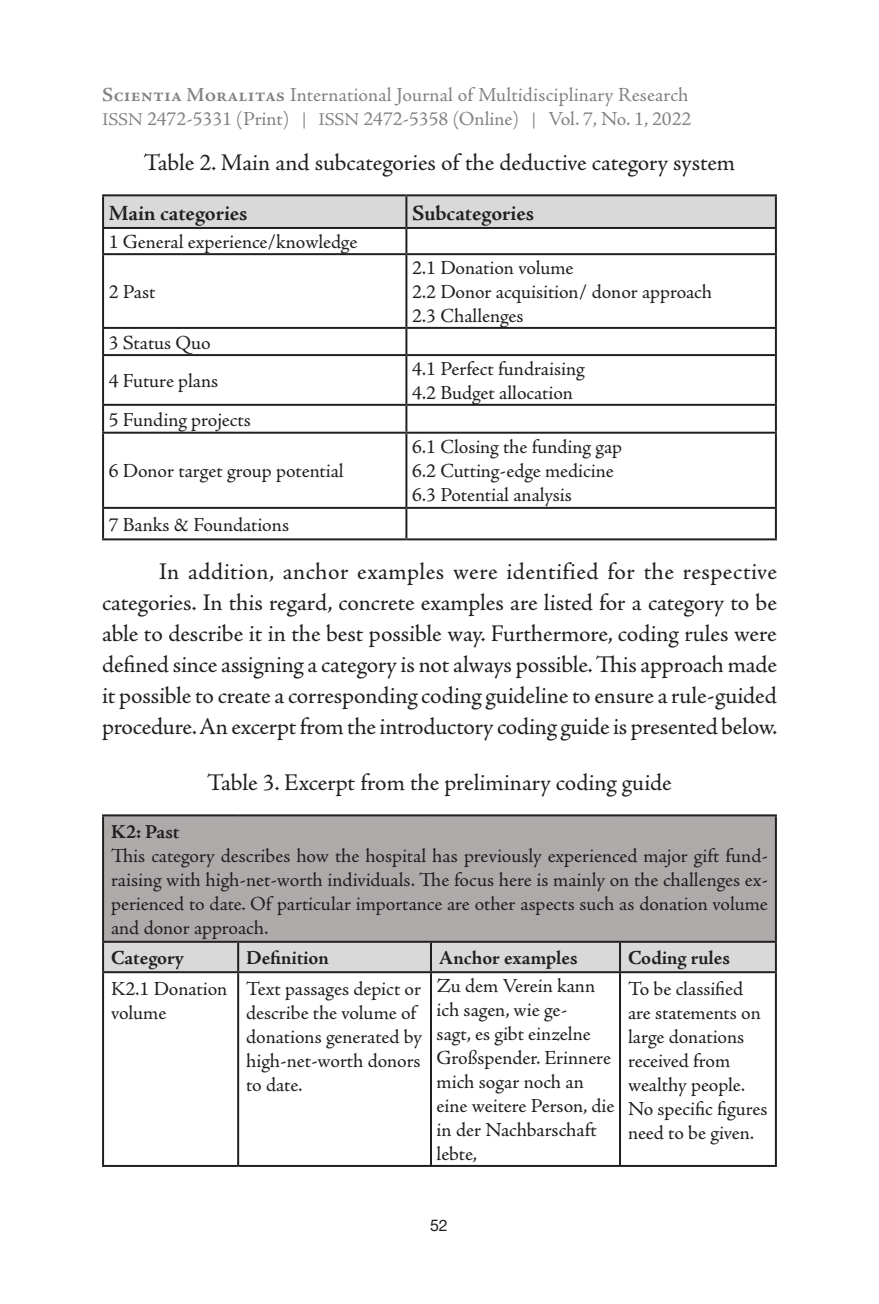
<style>
.page{position:relative;width:879px;height:1304px;background:#fff}
.page>*{position:absolute;margin:0;border:0;box-sizing:border-box;transform-origin:0 0}
.Body_text{font:24px/31px "Adobe Jenson Pro";letter-spacing:-.005em;color:#231f20;text-align:justify}
.t1{font:700 22px "Adobe Jenson Pro";letter-spacing:-.005em;color:#231f20}
.t2{font:20px/24px "Adobe Jenson Pro";letter-spacing:-.005em;color:#231f20}
.t3{font:20px/24px "Adobe Jenson Pro";color:#808285}
.t4{font:700 20px "Adobe Jenson Pro";letter-spacing:-.005em;color:#231f20}
.t5{font:16px "Helvetica Neue";color:#231f20}
.s1{font-weight:600}
.s2{font-size:18px}
.s3{font-family:"Helvetica Neue";font-size:16px}
</style>
<div class="page">
<div style="left:104px;top:196px;width:671px;height:31px;background:#d9d9d9"></div>
<hr style="left:102px;top:194px;width:304px;height:2px;background:#231f20">
<hr style="left:102px;top:196px;width:2px;height:31px;background:#231f20">
<hr style="left:406px;top:194px;width:371px;height:2px;background:#231f20">
<hr style="left:405px;top:196px;width:2px;height:31px;background:#231f20">
<hr style="left:775px;top:196px;width:2px;height:31px;background:#231f20">
<hr style="left:102px;top:227px;width:304px;height:2px;background:#231f20">
<hr style="left:102px;top:229px;width:2px;height:24px;background:#231f20">
<hr style="left:406px;top:227px;width:371px;height:2px;background:#231f20">
<hr style="left:405px;top:229px;width:2px;height:24px;background:#231f20">
<hr style="left:775px;top:229px;width:2px;height:24px;background:#231f20">
<hr style="left:102px;top:253px;width:304px;height:2px;background:#231f20">
<hr style="left:102px;top:255px;width:2px;height:72px;background:#231f20">
<hr style="left:406px;top:253px;width:371px;height:2px;background:#231f20">
<hr style="left:405px;top:255px;width:2px;height:72px;background:#231f20">
<hr style="left:775px;top:255px;width:2px;height:72px;background:#231f20">
<hr style="left:102px;top:327px;width:304px;height:2px;background:#231f20">
<hr style="left:102px;top:329px;width:2px;height:25px;background:#231f20">
<hr style="left:406px;top:327px;width:371px;height:2px;background:#231f20">
<hr style="left:405px;top:329px;width:2px;height:25px;background:#231f20">
<hr style="left:775px;top:329px;width:2px;height:25px;background:#231f20">
<hr style="left:102px;top:354px;width:304px;height:2px;background:#231f20">
<hr style="left:102px;top:356px;width:2px;height:48px;background:#231f20">
<hr style="left:406px;top:354px;width:371px;height:2px;background:#231f20">
<hr style="left:405px;top:356px;width:2px;height:48px;background:#231f20">
<hr style="left:775px;top:356px;width:2px;height:48px;background:#231f20">
<hr style="left:102px;top:404px;width:304px;height:2px;background:#231f20">
<hr style="left:102px;top:406px;width:2px;height:26px;background:#231f20">
<hr style="left:406px;top:404px;width:371px;height:2px;background:#231f20">
<hr style="left:405px;top:406px;width:2px;height:26px;background:#231f20">
<hr style="left:775px;top:406px;width:2px;height:26px;background:#231f20">
<hr style="left:102px;top:432px;width:304px;height:2px;background:#231f20">
<hr style="left:102px;top:434px;width:2px;height:73px;background:#231f20">
<hr style="left:406px;top:432px;width:371px;height:2px;background:#231f20">
<hr style="left:405px;top:434px;width:2px;height:73px;background:#231f20">
<hr style="left:775px;top:434px;width:2px;height:73px;background:#231f20">
<hr style="left:102px;top:507px;width:304px;height:2px;background:#231f20">
<hr style="left:102px;top:509px;width:2px;height:29px;background:#231f20">
<hr style="left:406px;top:507px;width:371px;height:2px;background:#231f20">
<hr style="left:405px;top:509px;width:2px;height:29px;background:#231f20">
<hr style="left:775px;top:509px;width:2px;height:29px;background:#231f20">
<hr style="left:102px;top:538px;width:304px;height:2px;background:#231f20">
<hr style="left:406px;top:538px;width:371px;height:2px;background:#231f20">
<div style="left:103px;top:815px;width:673px;height:127px;background:#aeaaaa"></div>
<div style="left:104px;top:943px;width:671px;height:28px;background:#d9d9d9"></div>
<hr style="left:102px;top:814px;width:136px;height:2px;background:#231f20">
<hr style="left:102px;top:816px;width:2px;height:125px;background:#231f20">
<hr style="left:238px;top:814px;width:193px;height:2px;background:#231f20">
<hr style="left:431px;top:814px;width:189px;height:2px;background:#231f20">
<hr style="left:620px;top:814px;width:157px;height:2px;background:#231f20">
<hr style="left:775px;top:816px;width:2px;height:125px;background:#231f20">
<hr style="left:102px;top:941px;width:136px;height:2px;background:#231f20">
<hr style="left:102px;top:943px;width:2px;height:28px;background:#231f20">
<hr style="left:238px;top:941px;width:193px;height:2px;background:#231f20">
<hr style="left:237px;top:943px;width:2px;height:28px;background:#231f20">
<hr style="left:431px;top:941px;width:189px;height:2px;background:#231f20">
<hr style="left:430px;top:943px;width:2px;height:28px;background:#231f20">
<hr style="left:620px;top:941px;width:157px;height:2px;background:#231f20">
<hr style="left:619px;top:943px;width:2px;height:28px;background:#231f20">
<hr style="left:775px;top:943px;width:2px;height:28px;background:#231f20">
<hr style="left:102px;top:971px;width:136px;height:2px;background:#231f20">
<hr style="left:102px;top:973px;width:2px;height:192px;background:#231f20">
<hr style="left:238px;top:971px;width:193px;height:2px;background:#231f20">
<hr style="left:237px;top:973px;width:2px;height:192px;background:#231f20">
<hr style="left:431px;top:971px;width:189px;height:2px;background:#231f20">
<hr style="left:430px;top:973px;width:2px;height:192px;background:#231f20">
<hr style="left:620px;top:971px;width:157px;height:2px;background:#231f20">
<hr style="left:619px;top:973px;width:2px;height:192px;background:#231f20">
<hr style="left:775px;top:973px;width:2px;height:192px;background:#231f20">
<hr style="left:102px;top:1165px;width:136px;height:2px;background:#231f20">
<hr style="left:238px;top:1165px;width:193px;height:2px;background:#231f20">
<hr style="left:431px;top:1165px;width:189px;height:2px;background:#231f20">
<hr style="left:620px;top:1165px;width:157px;height:2px;background:#231f20">
<p class="t3" style="left:102px;top:83px;width:591px"><span class="s1">Scientia Moralitas</span> International Journal of Multidisciplinary Research<br><span class="s2">ISSN</span> 2472-5331 (Print) <span class="s3">|</span> <span class="s2">ISSN</span> 2472-5358 (Online) <span class="s3">|</span> Vol. 7, No. 1, 2022</p>
<p class="Body_text" style="left:144px;top:148px;width:593px">Table 2. Main and subcategories of the deductive category system</p>
<p class="t1" style="left:109px;top:200px;width:140px">Main categories</p>
<p class="t1" style="left:412px;top:200px;width:124px">Subcategories</p>
<p class="t2" style="left:109px;top:230px;width:250px">1 General experience/knowledge</p>
<p class="t2" style="left:109px;top:280px;width:48px">2 Past</p>
<p class="t2" style="left:412px;top:256px;width:163px">2.1 Donation volume</p>
<p class="t2" style="left:412px;top:280px;width:301px">2.2 Donor acquisition/ donor approach</p>
<p class="t2" style="left:412px;top:304px;width:113px">2.3 Challenges</p>
<p class="t2" style="left:109px;top:331px;width:104px">3 Status Quo</p>
<p class="t2" style="left:109px;top:369px;width:111px">4 Future plans</p>
<p class="t2" style="left:109px;top:408px;width:144px">5 Funding projects</p>
<p class="t2" style="left:109px;top:460px;width:236px">6 Donor target group potential</p>
<p class="t2" style="left:412px;top:357px;width:174px">4.1 Perfect fundraising</p>
<p class="t2" style="left:412px;top:381px;width:162px">4.2 Budget allocation</p>
<p class="t2" style="left:412px;top:436px;width:211px">6.1 Closing the funding gap</p>
<p class="t2" style="left:412px;top:460px;width:203px">6.2 Cutting-edge medicine</p>
<p class="t2" style="left:412px;top:484px;width:161px">6.3 Potential analysis</p>
<p class="t2" style="left:109px;top:513px;width:182px">7 Banks &amp; Foundations</p>
<p class="Body_text" style="left:102px;top:557px;width:677px;text-indent:57px">In addition, anchor examples were identified for the respective categories. In this regard, concrete examples are listed for a category to be able to describe it in the best possible way. Furthermore, coding rules were defined since assigning a category is not always possible. This approach made it possible to create a corresponding coding guideline to ensure a rule-guided procedure. An excerpt from the introductory coding guide is presented below.</p>
<p class="Body_text" style="left:207px;top:768px;width:466px">Table 3. Excerpt from the preliminary coding guide</p>
<p class="t4" style="left:111px;top:820px;width:70px">K2: Past</p>
<p class="t2" style="left:111px;top:844px;width:658px;text-align:justify">This category describes how the hospital has previously experienced major gift fund&shy;raising with high-net-worth individuals. The focus here is mainly on the challenges ex&shy;perienced to date. Of particular importance are other aspects such as donation volume and donor approach.</p>
<p class="t4" style="left:111px;top:946px;width:74px">Category</p>
<p class="t4" style="left:246px;top:946px;width:84px">Definition</p>
<p class="t4" style="left:439px;top:946px;width:140px">Anchor examples</p>
<p class="t4" style="left:628px;top:946px;width:103px">Coding rules</p>
<p class="t2" style="left:111px;top:977px;width:118px">K2.1 Donation volume</p>
<p class="t2" style="left:246px;top:977px;width:177px">Text passages depict or describe the volume of donations generated by high-net-worth donors to date.</p>
<p class="t2" style="left:437px;top:974px;width:179px">Zu dem Verein kann ich sagen, wie ge-<br>sagt, es gibt einzelne<br>Großspender. Erinnere mich sogar noch an eine weitere Person, die in der Nachbarschaft lebte,</p>
<p class="t2" style="left:628px;top:977px;width:141px">To be classified are statements on large donations received from wealthy people.<br>No specific figures need to be given.</p>
<p class="t5" style="left:430px;top:1214px;width:19px">52</p>
</div>
